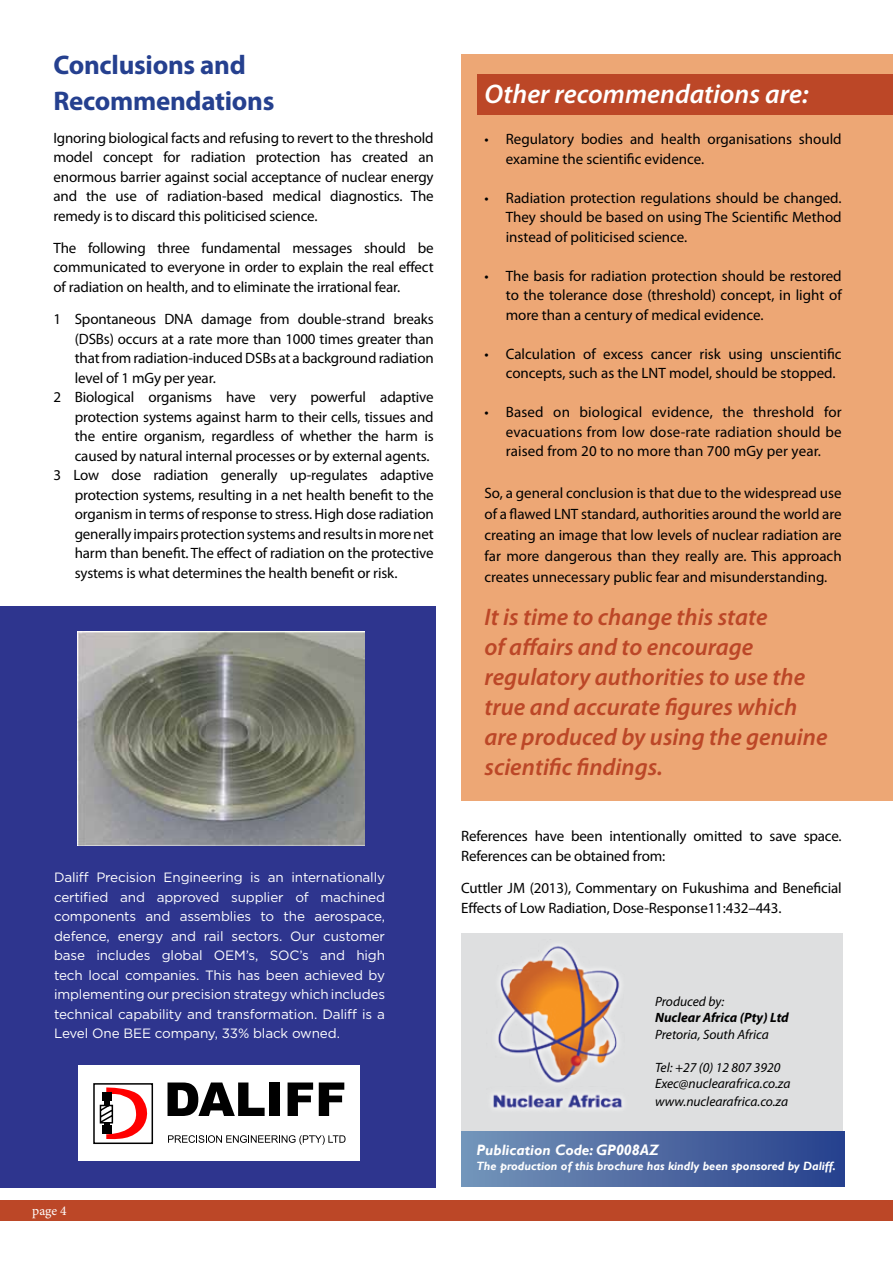
<style>
.page{position:relative;width:893px;height:1263px;background:#fff}
.page>*{position:absolute;margin:0;border:0;box-sizing:border-box;transform-origin:0 0}
.t1{font:700 27px/36px "Myriad Pro";letter-spacing:-.01em;color:#25408f}
.t2{font:italic 600 27px "Myriad Pro";color:#fff}
.t3{font:italic 600 24px/30px "Myriad Pro";color:#bc4727}
.t4{font:15px/19.5px "Myriad Pro";letter-spacing:-.01em;color:#000;text-align:justify}
.t5{font:italic 700 15px "Gill Sans";color:#fff}
.t6{font:13.5px/19.5px "Gotham";letter-spacing:-.01em;color:#fff;text-align:justify}
.t7{font:italic 13.5px/16.5px "Myriad Pro";color:#000}
.t8{font:italic 700 13.5px "Myriad Pro";color:#000}
.t9{font:13.5px "Minion Pro";color:#fff}
.t10{font:italic 700 12px "Gill Sans";color:#fff}
</style>
<div class="page">
<div style="left:0;top:1200px;width:893px;height:21px;background:#bc4727"></div>
<div style="left:0;top:606px;width:435px;height:581px;background:#2e358e"></div>
<img style="left:78px;top:631px;width:287px;height:214px">
<div style="left:461px;top:933px;width:382px;height:222px;background:#dedfe0"></div>
<div style="left:461px;top:1132px;width:383px;height:54px;background:linear-gradient(to right,#7594b9,#28408c)"></div>
<img style="left:491px;top:945px;width:132px;height:164px">
<div style="left:78px;top:1065px;width:282px;height:96px;background:#fff"></div>
<div style="left:461px;top:54px;width:432px;height:746px;background:#eda775"></div>
<div style="left:478px;top:74px;width:415px;height:41px;background:#bc4727"></div>
<svg style="left:93px;top:1083px;width:61px;height:62px"></svg>
<svg style="left:168px;top:1082px;width:97px;height:34px"></svg>
<div style="left:270px;top:1082px;width:10px;height:34px;background:#000"></div>
<svg style="left:288px;top:1082px;width:25px;height:34px"></svg>
<svg style="left:319px;top:1082px;width:25px;height:34px"></svg>
<svg style="left:168px;top:1135px;width:178px;height:10px"></svg>
<h1 class="t1" style="left:53px;top:46px;width:223px">Conclusions and<br>Recommendations</h1>
<p class="t4" style="left:53px;top:127px;width:382px">Ignoring biological facts and refusing to revert to the threshold model concept for radiation protection has created an enormous barrier against social acceptance of nuclear energy and the use of radiation-based medical diagnostics. The remedy is to discard this politicised science.</p>
<p class="t4" style="left:53px;top:238px;width:382px">The following three fundamental messages should be communicated to everyone in order to explain the real effect of radiation on health, and to eliminate the irrational fear.</p>
<p class="t4" style="left:53px;top:309px;width:382px">1 Spontaneous DNA damage from double-strand breaks</p>
<p class="t4" style="left:75px;top:328px;width:360px">(DSBs) occurs at a rate more than 1000 times greater than</p>
<p class="t4" style="left:75px;top:348px;width:360px">that from radiation-induced DSBs at a background radiation</p>
<p class="t4" style="left:75px;top:367px;width:143px">level of 1 mGy per year.</p>
<p class="t4" style="left:53px;top:387px;width:382px">2 Biological organisms have very powerful adaptive</p>
<p class="t4" style="left:75px;top:406px;width:360px">protection systems against harm to their cells, tissues and</p>
<p class="t4" style="left:75px;top:426px;width:361px">the entire organism, regardless of whether the harm is</p>
<p class="t4" style="left:75px;top:445px;width:356px">caused by natural internal processes or by external agents.</p>
<p class="t4" style="left:53px;top:465px;width:382px">3 Low dose radiation generally up-regulates adaptive</p>
<p class="t4" style="left:75px;top:484px;width:361px">protection systems, resulting in a net health benefit to the</p>
<p class="t4" style="left:75px;top:504px;width:361px">organism in terms of response to stress. High dose radiation</p>
<p class="t4" style="left:75px;top:523px;width:361px">generally impairs protection systems and results in more net</p>
<p class="t4" style="left:75px;top:543px;width:360px">harm than benefit. The effect of radiation on the protective</p>
<p class="t4" style="left:75px;top:562px;width:324px">systems is what determines the health benefit or risk.</p>
<p class="t6" style="left:54px;top:867px;width:333px">Daliff Precision Engineering is an internationally certified and approved supplier of machined components and assemblies to the aerospace, defence, energy and rail sectors. Our customer base includes global OEM’s, SOC’s and high tech local companies. This has been achieved by implementing our precision strategy which includes technical capability and transformation. Daliff is a Level One BEE company, 33% black owned.</p>
<p class="t9" style="left:32px;top:1201px;width:36px">page 4</p>
<h1 class="t2" style="left:484px;top:77px;width:325px">Other recommendations are:</h1>
<p class="t4" style="left:506px;top:129px;width:337px;text-indent:-21px">• Regulatory bodies and health organisations should examine the scientific evidence.</p>
<p class="t4" style="left:506px;top:188px;width:337px;text-indent:-21px">• Radiation protection regulations should be changed.<br>They should be based on using The Scientific Method instead of politicised science.</p>
<p class="t4" style="left:506px;top:266px;width:337px;text-indent:-21px">• The basis for radiation protection should be restored to the tolerance dose (threshold) concept, in light of more than a century of medical evidence.</p>
<p class="t4" style="left:506px;top:344px;width:337px;text-indent:-21px">• Calculation of excess cancer risk using unscientific concepts, such as the LNT model, should be stopped.</p>
<p class="t4" style="left:506px;top:402px;width:337px;text-indent:-21px">• Based on biological evidence, the threshold for evacuations from low dose-rate radiation should be raised from 20 to no more than 700 mGy per year.</p>
<p class="t4" style="left:484px;top:482px;width:359px;line-height:21px">So, a general conclusion is that due to the widespread use of a flawed LNT standard, authorities around the world are creating an image that low levels of nuclear radiation are far more dangerous than they really are. This approach creates unnecessary public fear and misunderstanding.</p>
<h2 class="t3" style="left:484px;top:601px;width:345px">It is time to change this state<br>of affairs and to encourage regulatory authorities to use the true and accurate figures which are produced by using the genuine scientific findings.</h2>
<p class="t4" style="left:461px;top:826px;width:382px">References have been intentionally omitted to save space.<br>References can be obtained from:</p>
<p class="t4" style="left:461px;top:878px;width:382px">Cuttler JM (2013), Commentary on Fukushima and Beneficial<br>Effects of Low Radiation, Dose-Response11:432–443.</p>
<p class="t7" style="left:655px;top:993px;width:71px">Produced by:</p>
<p class="t8" style="left:655px;top:1009px;width:135px">Nuclear Africa (Pty) Ltd</p>
<p class="t7" style="left:655px;top:1026px;width:115px">Pretoria, South Africa</p>
<p class="t7" style="left:655px;top:1059px;width:137px">Tel: +27 (0) 12 807 3920<br>Exec@nuclearafrica.co.za</p>
<p class="t7" style="left:655px;top:1093px;width:135px">www.nuclearafrica.co.za</p>
<p class="t5" style="left:476px;top:1141px;width:184px">Publication Code: GP008AZ</p>
<p class="t10" style="left:476px;top:1159px;width:361px">The production of this brochure has kindly been sponsored by Daliff.</p>
</div>
